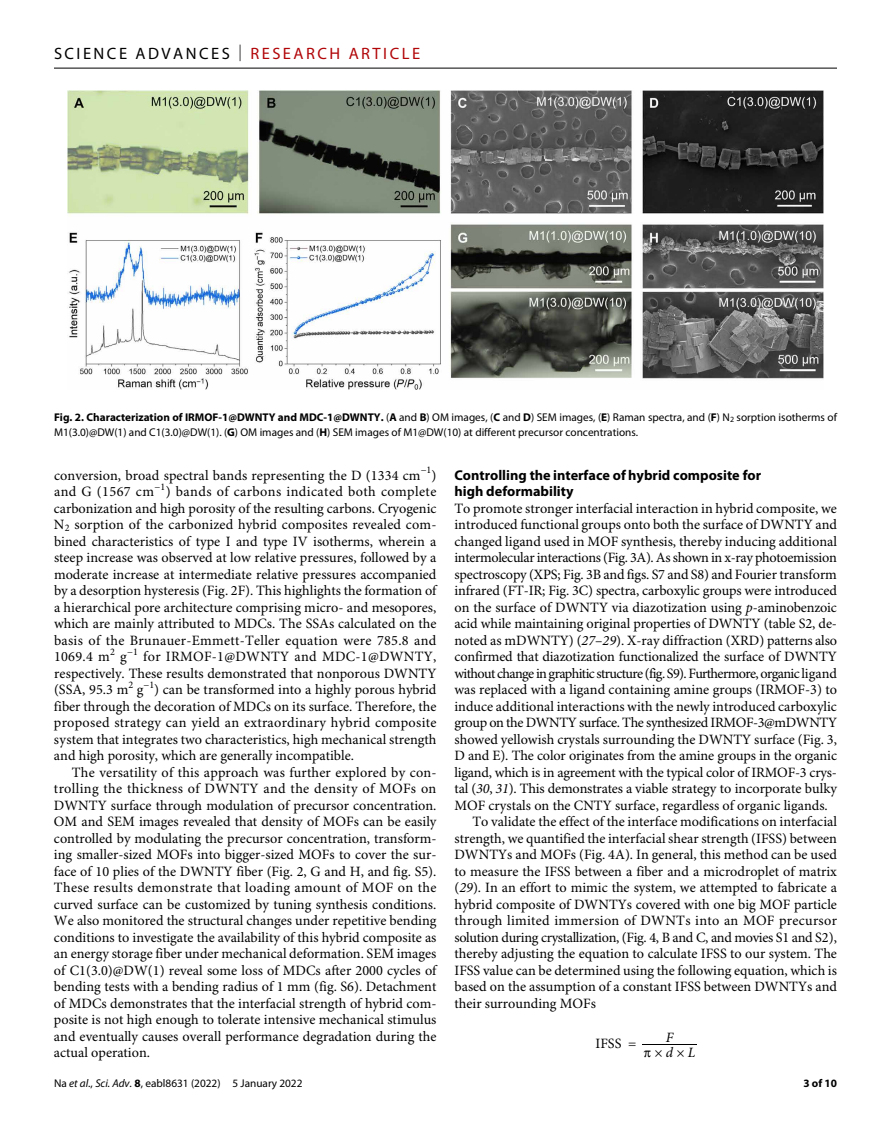
<style>
.page{position:relative;width:891px;height:1134px;background:#fff}
.page>*{position:absolute;margin:0;border:0;box-sizing:border-box;transform-origin:0 0}
.t1{font:16.5px "Myriad Pro";letter-spacing:.15em;color:#000}
.t2{font:14.25px/16.5px "Minion Pro";color:#000;text-align:justify}
.t3{font:14.25px "Minion Pro";letter-spacing:-.025em;color:#000}
.t4{font:14.25px "Minion Pro";letter-spacing:-.045em;color:#000}
.t5{font:700 14.25px/16.5px "Myriad Pro";color:#000}
.t6{font:14.25px "Minion Pro";letter-spacing:-.03em;color:#000}
.t7{font:14.25px "Minion Pro";letter-spacing:.02em;color:#000}
.t8{font:11.25px/15px "Myriad Pro";color:#000}
.t9{font:700 11.25px "Myriad Pro";color:#000}
.s1{font-weight:300}
.s2{color:#b10508}
.s3{font-weight:700}
.s4{font-style:italic}
.s5{font-family:"STIX General";font-size:9.3px}
</style>
<div class="page">
<hr style="left:54px;top:68px;width:783px;height:1px;background:#000">
<img style="left:67px;top:90px;width:757px;height:300px">
<p class="t1" style="left:54px;top:40px;width:368px">SCIENCE ADVANCES <span class="s1">|</span> <span class="s2">RESEARCH ARTICLE</span></p>
<p class="t8" style="left:54px;top:410px;width:784px"><span class="s3">Fig. 2. Characterization of IRMOF-1@DWNTY and MDC-1@DWNTY.</span> (<span class="s3">A</span> and <span class="s3">B</span>) OM images, (<span class="s3">C</span> and <span class="s3">D</span>) SEM images, (<span class="s3">E</span>) Raman spectra, and (<span class="s3">F</span>) N<sub>2</sub> sorption isotherms of<br>M1(3.0)@DW(1) and C1(3.0)@DW(1). (<span class="s3">G</span>) OM images and (<span class="s3">H</span>) SEM images of M1@DW(10) at different precursor concentrations.</p>
<p class="t2" style="left:54px;top:468px;width:384px">conversion, broad spectral bands representing the D (1334 cm<sup>−1</sup>) and G (1567 cm<sup>−1</sup>) bands of carbons indicated both complete carbonization and high porosity of the resulting carbons. Cryogenic N<sub>2</sub> sorption of the carbonized hybrid composites revealed com&shy;bined characteristics of type I and type IV isotherms, wherein a steep increase was observed at low relative pressures, followed by a moderate increase at intermediate relative pressures accompanied by a desorption hysteresis (Fig. 2F). This highlights the formation of a hierarchical pore architecture comprising micro- and mesopores, which are mainly attributed to MDCs. The SSAs calculated on the basis of the Brunauer-Emmett-Teller equation were 785.8 and 1069.4 m<sup>2</sup> g<sup>−1</sup> for IRMOF-1@DWNTY and MDC-1@DWNTY, respectively. These results demonstrated that nonporous DWNTY (SSA, 95.3 m<sup>2</sup> g<sup>−1</sup>) can be transformed into a highly porous hybrid fiber through the decoration of MDCs on its surface. Therefore, the proposed strategy can yield an extraordinary hybrid composite system that integrates two characteristics, high mechanical strength and high porosity, which are generally incompatible.</p>
<p class="t2" style="left:54px;top:765px;width:384px;text-indent:18px">The versatility of this approach was further explored by con&shy;trolling the thickness of DWNTY and the density of MOFs on DWNTY surface through modulation of precursor concentration.<br>OM and SEM images revealed that density of MOFs can be easily controlled by modulating the precursor concentration, transform&shy;ing smaller-sized MOFs into bigger-sized MOFs to cover the sur&shy;face of 10 plies of the DWNTY fiber (Fig. 2, G and H, and fig. S5).<br>These results demonstrate that loading amount of MOF on the curved surface can be customized by tuning synthesis conditions.<br>We also monitored the structural changes under repetitive bending conditions to investigate the availability of this hybrid composite as an energy storage fiber under mechanical deformation. SEM images of C1(3.0)@DW(1) reveal some loss of MDCs after 2000 cycles of bending tests with a bending radius of 1 mm (fig. S6). Detachment of MDCs demonstrates that the interfacial strength of hybrid com&shy;posite is not high enough to tolerate intensive mechanical stimulus and eventually causes overall performance degradation during the actual operation.</p>
<p class="t8" style="left:54px;top:1076px;width:250px">Na <span class="s4">et al</span>., <span class="s4">Sci. Adv.</span> <span class="s3">8</span>, eabl8631 (2022) 5 January 2022</p>
<p class="t5" style="left:454px;top:465px;width:308px">Controlling the interface of hybrid composite for high deformability</p>
<p class="t2" style="left:455px;top:501px;width:384px">To promote stronger interfacial interaction in hybrid composite, we</p>
<p class="t2" style="left:455px;top:518px;width:384px">introduced functional groups onto both the surface of DWNTY and</p>
<p class="t2" style="left:455px;top:534px;width:384px">changed ligand used in MOF synthesis, thereby inducing additional</p>
<p class="t3" style="left:455px;top:549px;width:384px">intermolecular interactions (Fig. 3A). As shown in x-ray photoemission</p>
<p class="t2" style="left:455px;top:567px;width:384px">spectroscopy (XPS; Fig. 3B and figs. S7 and S8) and Fourier transform</p>
<p class="t2" style="left:455px;top:584px;width:384px">infrared (FT-IR; Fig. 3C) spectra, carboxylic groups were introduced</p>
<p class="t2" style="left:455px;top:600px;width:384px">on the surface of DWNTY via diazotization using <span class="s4">p</span>-aminobenzoic</p>
<p class="t2" style="left:455px;top:617px;width:384px">acid while maintaining original properties of DWNTY (table S2, de-</p>
<p class="t2" style="left:455px;top:633px;width:384px">noted as mDWNTY) (<span class="s4">27</span>–<span class="s4">29</span>). X-ray diffraction (XRD) patterns also</p>
<p class="t2" style="left:455px;top:650px;width:384px">confirmed that diazotization functionalized the surface of DWNTY</p>
<p class="t4" style="left:455px;top:664px;width:384px">without change in graphitic structure (fig. S9). Furthermore, organic ligand</p>
<p class="t2" style="left:455px;top:683px;width:384px">was replaced with a ligand containing amine groups (IRMOF-3) to</p>
<p class="t2" style="left:455px;top:699px;width:384px">induce additional interactions with the newly introduced carboxylic</p>
<p class="t6" style="left:455px;top:714px;width:384px">group on the DWNTY surface. The synthesized IRMOF-3@mDWNTY</p>
<p class="t2" style="left:455px;top:732px;width:384px">showed yellowish crystals surrounding the DWNTY surface (Fig. 3,</p>
<p class="t2" style="left:455px;top:749px;width:384px">D and E). The color originates from the amine groups in the organic</p>
<p class="t2" style="left:455px;top:765px;width:384px">ligand, which is in agreement with the typical color of IRMOF-3 crys-</p>
<p class="t2" style="left:455px;top:782px;width:384px">tal (<span class="s4">30</span>, <span class="s4">31</span>). This demonstrates a viable strategy to incorporate bulky</p>
<p class="t2" style="left:455px;top:798px;width:375px">MOF crystals on the CNTY surface, regardless of organic ligands.</p>
<p class="t2" style="left:473px;top:815px;width:366px">To validate the effect of the interface modifications on interfacial</p>
<p class="t2" style="left:455px;top:831px;width:384px">strength, we quantified the interfacial shear strength (IFSS) between</p>
<p class="t2" style="left:455px;top:848px;width:384px">DWNTYs and MOFs (Fig. 4A). In general, this method can be used</p>
<p class="t2" style="left:455px;top:864px;width:384px">to measure the IFSS between a fiber and a microdroplet of matrix</p>
<p class="t2" style="left:455px;top:881px;width:384px">(<span class="s4">29</span>). In an effort to mimic the system, we attempted to fabricate a</p>
<p class="t2" style="left:455px;top:897px;width:384px">hybrid composite of DWNTYs covered with one big MOF particle</p>
<p class="t7" style="left:455px;top:912px;width:384px">through limited immersion of DWNTs into an MOF precursor</p>
<p class="t3" style="left:455px;top:928px;width:384px">solution during crystallization, (Fig. 4, B and C, and movies S1 and S2),</p>
<p class="t2" style="left:455px;top:947px;width:384px">thereby adjusting the equation to calculate IFSS to our system. The</p>
<p class="t2" style="left:455px;top:963px;width:384px">IFSS value can be determined using the following equation, which is</p>
<p class="t2" style="left:455px;top:980px;width:384px">based on the assumption of a constant IFSS between DWNTYs and</p>
<p class="t2" style="left:455px;top:996px;width:143px">their surrounding MOFs</p>
<p class="t2" style="left:596px;top:1037px;width:102px">IFSS = <span class="s5">─</span><sup>F</sup></p>
<p class="t2" style="left:654px;top:1045px;width:43px">× <span class="s4">d</span> × <span class="s4">L</span></p>
<p class="t9" style="left:803px;top:1074px;width:35px">3 of 10</p>
</div>
